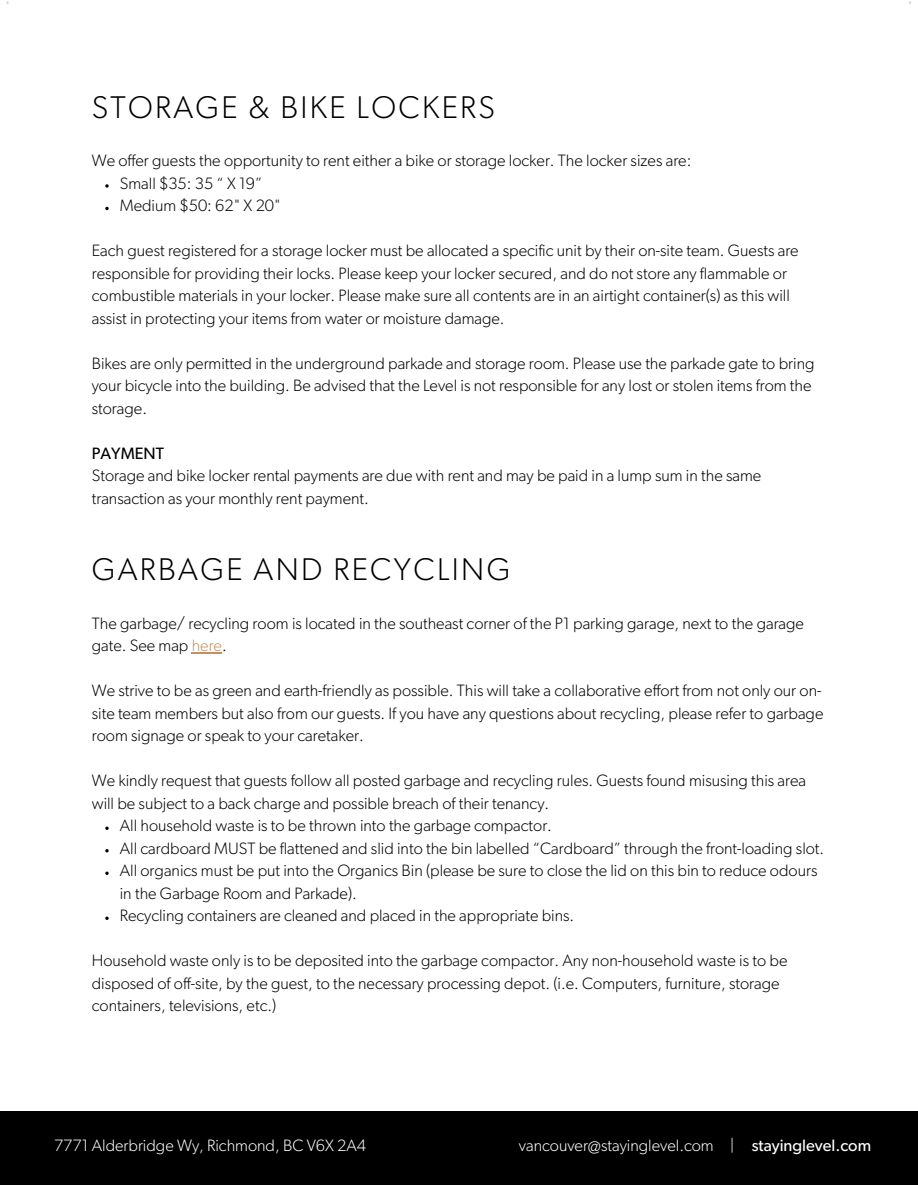
<style>
.page{position:relative;width:918px;height:1188px;background:#fff}
.page>*{position:absolute;margin:0;border:0;box-sizing:border-box;transform-origin:0 0}
.t1{font:300 31.5px "Gibson";letter-spacing:.075em;color:#000}
.t2{font:300 16.5px/22.5px "Gibson";color:#000}
.t3{font:300 16.5px "Gibson";color:#fff}
.t4{font:16.5px "Gibson";color:#fff}
.t5{font:16.5px "Gibson";color:#000}
.s1{color:#c2925e}
</style>
<div class="page">
<svg style="left:105px;top:184px;width:4px;height:4px"></svg>
<svg style="left:105px;top:207px;width:4px;height:3px"></svg>
<hr style="left:192px;top:652px;width:30px;height:1px;background:#c2925e">
<svg style="left:105px;top:827px;width:4px;height:3px"></svg>
<svg style="left:105px;top:849px;width:4px;height:3px"></svg>
<svg style="left:105px;top:872px;width:4px;height:3px"></svg>
<svg style="left:105px;top:917px;width:4px;height:3px"></svg>
<div style="left:0;top:1112px;width:918px;height:73px;background:#000"></div>
<p class="t1" style="left:92px;top:93px;width:405px">STORAGE &amp; BIKE LOCKERS</p>
<h1 class="t2" style="left:92px;top:150px;width:601px">We offer guests the opportunity to rent either a bike or storage locker. The locker sizes are:</h1>
<p class="t2" style="left:120px;top:173px;width:144px">Small $35: 35 “ X 19”</p>
<p class="t2" style="left:120px;top:195px;width:162px">Medium $50: 62" X 20"</p>
<p class="t2" style="left:92px;top:240px;width:708px">Each guest registered for a storage locker must be allocated a specific unit by their on-site team. Guests are responsible for providing their locks. Please keep your locker secured, and do not store any flammable or combustible materials in your locker. Please make sure all contents are in an airtight container(s) as this will assist in protecting your items from water or moisture damage.</p>
<p class="t2" style="left:92px;top:353px;width:724px">Bikes are only permitted in the underground parkade and storage room. Please use the parkade gate to bring your bicycle into the building. Be advised that the Level is not responsible for any lost or stolen items from the storage.</p>
<p class="t5" style="left:92px;top:446px;width:74px">PAYMENT</p>
<p class="t2" style="left:92px;top:465px;width:671px">Storage and bike locker rental payments are due with rent and may be paid in a lump sum in the same transaction as your monthly rent payment.</p>
<p class="t1" style="left:92px;top:556px;width:420px">GARBAGE AND RECYCLING</p>
<h1 class="t2" style="left:92px;top:613px;width:714px">The garbage/ recycling room is located in the southeast corner of the P1 parking garage, next to the garage gate. See map <span class="s1">here</span>.</h1>
<p class="t2" style="left:92px;top:680px;width:733px">We strive to be as green and earth-friendly as possible. This will take a collaborative effort from not only our on&shy;site team members but also from our guests. If you have any questions about recycling, please refer to garbage room signage or speak to your caretaker.</p>
<p class="t2" style="left:92px;top:770px;width:716px">We kindly request that guests follow all posted garbage and recycling rules. Guests found misusing this area will be subject to a back charge and possible breach of their tenancy.</p>
<p class="t2" style="left:120px;top:815px;width:434px">All household waste is to be thrown into the garbage compactor.</p>
<p class="t2" style="left:120px;top:838px;width:706px">All cardboard MUST be flattened and slid into the bin labelled “Cardboard” through the front-loading slot.</p>
<p class="t2" style="left:120px;top:860px;width:699px">All organics must be put into the Organics Bin (please be sure to close the lid on this bin to reduce odours in the Garbage Room and Parkade).</p>
<p class="t2" style="left:120px;top:905px;width:456px">Recycling containers are cleaned and placed in the appropriate bins.</p>
<p class="t2" style="left:92px;top:950px;width:697px">Household waste only is to be deposited into the garbage compactor. Any non-household waste is to be disposed of off-site, by the guest, to the necessary processing depot. (i.e. Computers, furniture, storage containers, televisions, etc.)</p>
<p class="t3" style="left:54px;top:1138px;width:314px">7771 Alderbridge Wy, Richmond, BC V6X 2A4</p>
<p class="t3" style="left:519px;top:1138px;width:217px">vancouver@stayinglevel.com |</p>
<p class="t4" style="left:752px;top:1138px;width:121px">stayinglevel.com</p>
</div>
